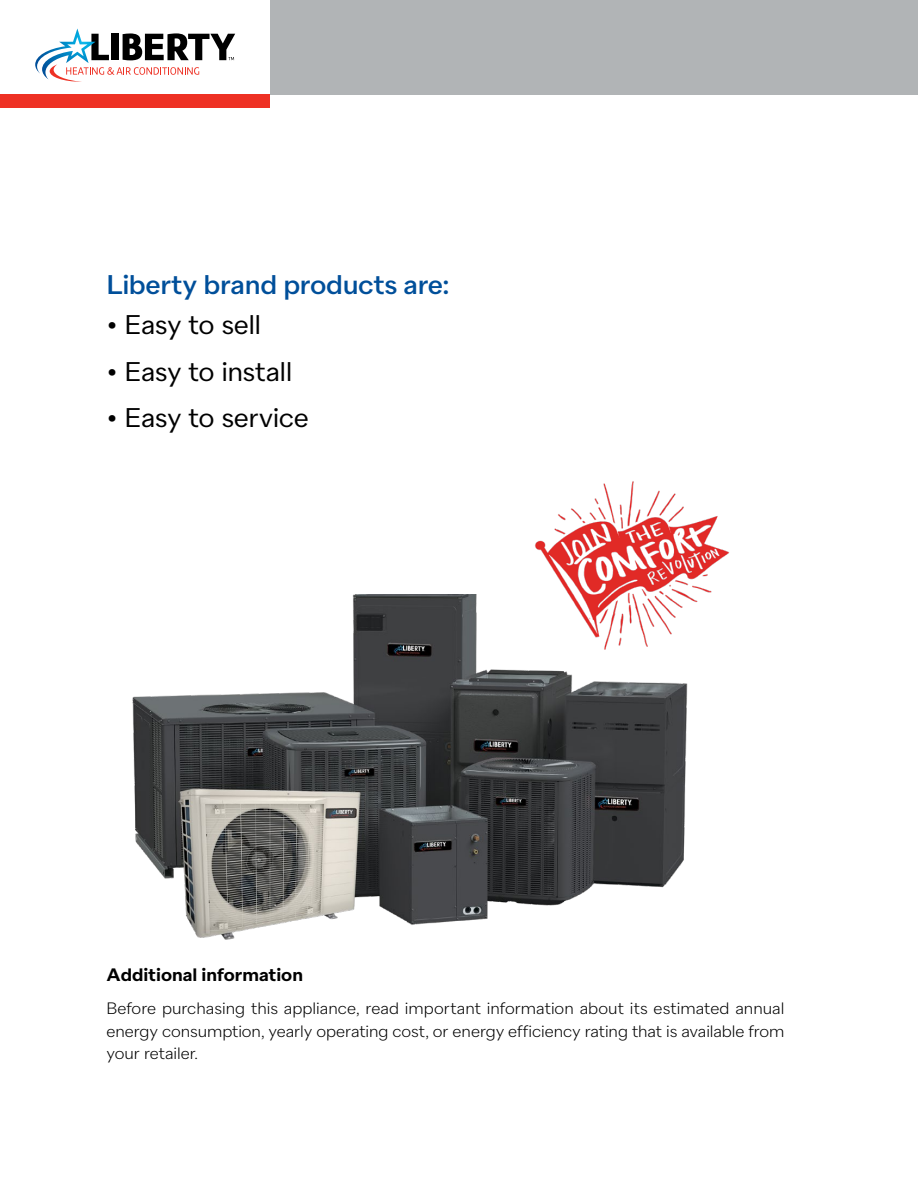
<style>
.page{position:relative;width:918px;height:1188px;background:#fff}
.page>*{position:absolute;margin:0;border:0;box-sizing:border-box;transform-origin:0 0}
.t1{font:27px "Quarion";letter-spacing:-.025em;color:#000}
.t2{font:500 27px "Quarion";letter-spacing:-.015em;color:#004f9a}
.t3{font:600 18px "Quarion";color:#000}
.t4{font:300 16.5px/22.5px "Quarion";letter-spacing:-.005em;color:#000;text-align:justify}
</style>
<div class="page">
<img style="left:132px;top:594px;width:556px;height:346px">
<img style="left:534px;top:481px;width:196px;height:184px">
<div style="left:270px;top:0;width:648px;height:94px;background:#b1b4b6"></div>
<svg style="left:35px;top:28px;width:200px;height:54px"></svg>
<div style="left:0;top:94px;width:270px;height:14px;background:#ee3124"></div>
<h1 class="t2" style="left:106px;top:268px;width:345px">Liberty brand products are:</h1>
<h1 class="t1" style="left:106px;top:309px;width:156px">• Easy to sell</h1>
<h1 class="t1" style="left:106px;top:355px;width:188px">• Easy to install</h1>
<h1 class="t1" style="left:106px;top:402px;width:204px">• Easy to service</h1>
<p class="t3" style="left:106px;top:964px;width:198px">Additional information</p>
<p class="t4" style="left:106px;top:997px;width:680px">Before purchasing this appliance, read important information about its estimated annual energy consumption, yearly operating cost, or energy efficiency rating that is available from your retailer.</p>
</div>
